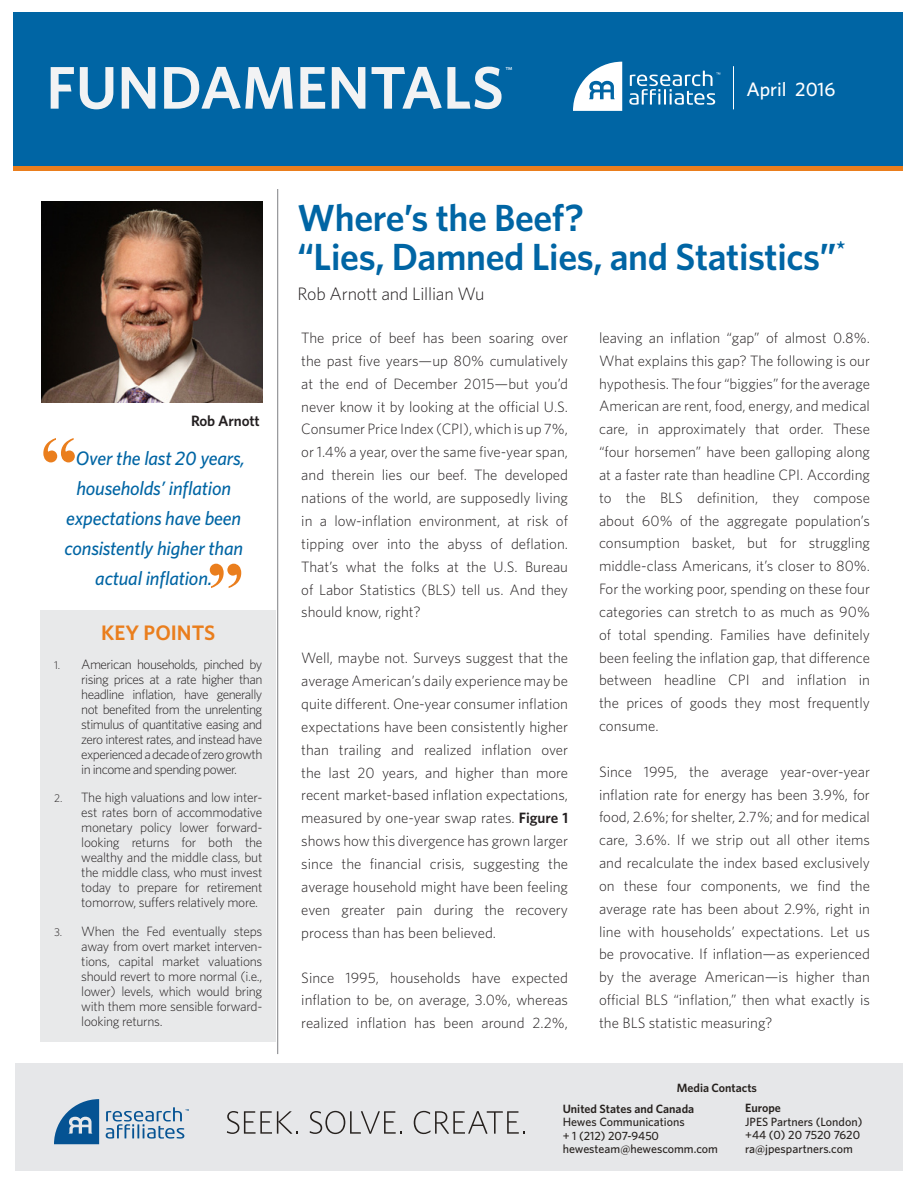
<style>
.page{position:relative;width:918px;height:1188px;background:#fff}
.page>*{position:absolute;margin:0;border:0;box-sizing:border-box;transform-origin:0 0}
.t1{font:700 75px "Times New Roman";color:#ea7e1d}
.t2{font:600 60.3px "Whitney";color:#f2f3f4}
.t3{font:600 37.8px "Whitney";letter-spacing:-.01em;color:#0065a4}
.t4{font:600 21px "Whitney";color:#ea7e1d}
.t5{font:italic 500 19.5px/30px "Whitney";letter-spacing:-.01em;color:#0065a4;text-align:center}
.t6{font:500 19.5px "Whitney";color:#fff}
.t7{font:300 18px "Whitney";letter-spacing:-.01em;color:#231f20}
.t8{font:300 15px/22.8px "Whitney";color:#231f20;text-align:justify}
.First_Line_Indent{font:600 15px "Whitney";letter-spacing:-.01em;color:#231f20}
.t9{font:300 13.5px/15px "Whitney";letter-spacing:-.02em;color:#231f20;text-align:justify}
.t10{font:500 12px/13.5px "Whitney";color:#26211e}
.t11{font:600 12px "Whitney";color:#26211e}
.t12{font:500 8.7px "Whitney";color:#fff}
.s1{font-size:11.25px}
.s2{font-weight:600}
</style>
<div class="page">
<div style="left:14px;top:12px;width:889px;height:154px;background:#0065a4"></div>
<hr style="left:14px;top:166px;width:889px;height:4px;background:#ea7e1d">
<svg style="left:629px;top:71px;width:91px;height:34px"></svg>
<svg style="left:573px;top:62px;width:49px;height:49px"></svg>
<div style="left:15px;top:1063px;width:888px;height:108px;background:#e6e7e9"></div>
<svg style="left:54px;top:1099px;width:45px;height:45px"></svg>
<svg style="left:106px;top:1107px;width:83px;height:32px"></svg>
<hr style="left:277px;top:189px;width:1px;height:865px;background:#7e8083">
<svg style="left:227px;top:1111px;width:71px;height:23px"></svg>
<svg style="left:310px;top:1111px;width:92px;height:23px"></svg>
<svg style="left:414px;top:1111px;width:111px;height:23px"></svg>
<hr style="left:733px;top:66px;width:1px;height:43px;background:#fff">
<img style="left:41px;top:202px;width:221px;height:200px">
<div style="left:41px;top:610px;width:235px;height:432px;background:#e8e9ea"></div>
<p class="t2" style="left:46px;top:48px;width:459px">FUNDAMENTALS</p>
<p class="t12" style="left:506px;top:64px;width:8px">™</p>
<h3 class="t6" style="left:746px;top:76px;width:91px">April 2016</h3>
<p class="First_Line_Indent" style="left:191px;top:411px;width:70px">Rob Arnott</p>
<p class="t1" style="left:40px;top:412px;width:39px">“</p>
<p class="t5" style="left:64px;top:443px;width:182px">Over the last 20 years, households’ inflation expectations have been consistently higher than actual inflation.</p>
<p class="t1" style="left:244px;top:614px;width:39px;rotate:-180deg">“</p>
<p class="t4" style="left:101px;top:619px;width:116px">KEY POINTS</p>
<p class="t9" style="left:81px;top:656px;width:183px;text-indent:-27px"><span class="s1">1.</span> American households, pinched by rising prices at a rate higher than headline inflation, have generally not benefited from the unrelenting stimulus of quantitative easing and zero interest rates, and instead have experienced a decade of zero growth in income and spending power.</p>
<p class="t9" style="left:81px;top:790px;width:183px;text-indent:-27px"><span class="s1">2.</span> The high valuations and low inter&shy;est rates born of accommodative monetary policy lower forward&shy;looking returns for both the wealthy and the middle class, but the middle class, who must invest today to prepare for retirement tomorrow, suffers relatively more.</p>
<p class="t9" style="left:81px;top:923px;width:183px;text-indent:-27px"><span class="s1">3.</span> When the Fed eventually steps away from overt market interven&shy;tions, capital market valuations should revert to more normal (i.e., lower) levels, which would bring with them more sensible forward&shy;looking returns.</p>
<p class="t3" style="left:298px;top:193px;width:288px">Where’s the Beef?</p>
<p class="t3" style="left:298px;top:232px;width:550px">“Lies, Damned Lies, and Statistics”<sup>*</sup></p>
<p class="t7" style="left:298px;top:282px;width:188px">Rob Arnott and Lillian Wu</p>
<p class="t8" style="left:301px;top:326px;width:268px">The price of beef has been soaring over the past five years—up 80% cumulatively at the end of December 2015—but you’d never know it by looking at the official U.S.<br>Consumer Price Index (CPI), which is up 7%, or 1.4% a year, over the same five-year span, and therein lies our beef. The developed nations of the world, are supposedly living in a low-inflation environment, at risk of tipping over into the abyss of deflation.<br>That’s what the folks at the U.S. Bureau of Labor Statistics (BLS) tell us. And they should know, right?</p>
<p class="t8" style="left:301px;top:646px;width:268px">Well, maybe not. Surveys suggest that the average American’s daily experience may be quite different. One-year consumer inflation expectations have been consistently higher than trailing and realized inflation over the last 20 years, and higher than more recent market-based inflation expectations, measured by one-year swap rates. <span class="s2">Figure 1 </span>shows how this divergence has grown larger since the financial crisis, suggesting the average household might have been feeling even greater pain during the recovery process than has been believed.</p>
<p class="t8" style="left:301px;top:966px;width:268px">Since 1995, households have expected inflation to be, on average, 3.0%, whereas realized inflation has been around 2.2%,</p>
<p class="t8" style="left:599px;top:326px;width:272px">leaving an inflation “gap” of almost 0.8%.<br>What explains this gap? The following is our hypothesis. The four “biggies” for the average American are rent, food, energy, and medical care, in approximately that order. These “four horsemen” have been galloping along at a faster rate than headline CPI. According to the BLS definition, they compose about 60% of the aggregate population’s consumption basket, but for struggling middle-class Americans, it’s closer to 80%.<br>For the working poor, spending on these four categories can stretch to as much as 90% of total spending. Families have definitely been feeling the inflation gap, that difference between headline CPI and inflation in the prices of goods they most frequently consume.</p>
<p class="t8" style="left:599px;top:760px;width:272px">Since 1995, the average year-over-year inflation rate for energy has been 3.9%, for food, 2.6%; for shelter, 2.7%; and for medical care, 3.6%. If we strip out all other items and recalculate the index based exclusively on these four components, we find the average rate has been about 2.9%, right in line with households’ expectations. Let us be provocative. If inflation—as experienced by the average American—is higher than official BLS “inflation,” then what exactly is the BLS statistic measuring?</p>
<p class="t11" style="left:677px;top:1080px;width:82px">Media Contacts</p>
<p class="t11" style="left:563px;top:1101px;width:133px">United States and Canada</p>
<p class="t10" style="left:563px;top:1115px;width:157px">Hewes Communications<br>+ 1 (212) 207-9450 hewesteam@hewescomm.com</p>
<p class="t11" style="left:745px;top:1100px;width:37px">Europe</p>
<p class="t10" style="left:745px;top:1114px;width:119px">JPES Partners (London) +44 (0) 20 7520 7620 ra@jpespartners.com</p>
</div>
